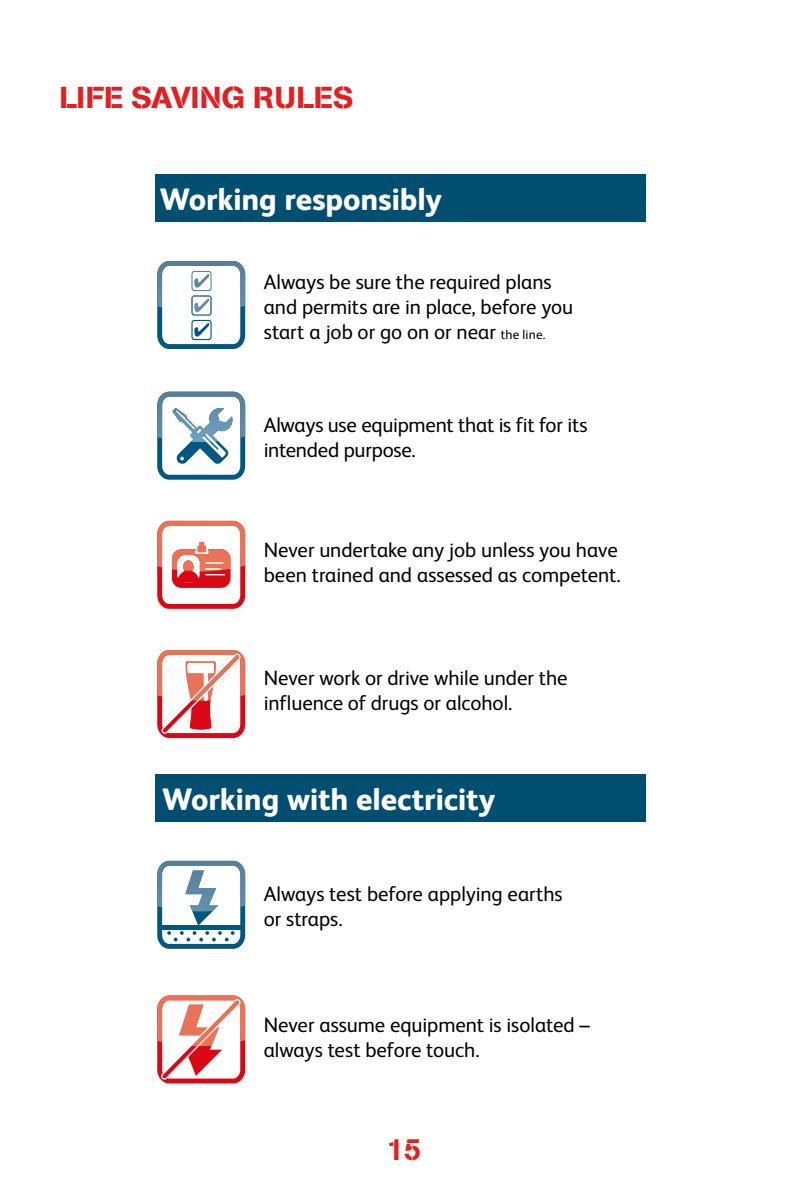
<style>
.page{position:relative;width:808px;height:1191px;background:#fff}
.page>*{position:absolute;margin:0;border:0;box-sizing:border-box;transform-origin:0 0}
.t1{font:800 30.9px "FS Albert";letter-spacing:-.005em;color:#fff}
.t2{font:30px "AG Book Stencil";color:#e32021;scale:1.05 1}
.t3{font:30px "AG Book Stencil";color:#e32021}
.t4{font:20.7px/24.9px "FS Albert";letter-spacing:-.005em;color:#000}
.s1{font-size:13.2px}
</style>
<div class="page">
<svg style="left:157px;top:392px;width:88px;height:88px"></svg>
<svg style="left:157px;top:650px;width:88px;height:88px"></svg>
<svg style="left:157px;top:861px;width:88px;height:87px"></svg>
<svg style="left:157px;top:995px;width:88px;height:88px"></svg>
<svg style="left:157px;top:261px;width:88px;height:88px"></svg>
<svg style="left:157px;top:521px;width:88px;height:88px"></svg>
<div style="left:155px;top:174px;width:491px;height:48px;background:#004f70"></div>
<div style="left:155px;top:774px;width:491px;height:48px;background:#004f70"></div>
<h2 class="t2" style="left:60px;top:79px;width:282px">LIFE SAVING RULES</h2>
<h1 class="t1" style="left:160px;top:181px;width:284px">Working responsibly</h1>
<p class="t4" style="left:264px;top:269px;width:311px">Always be sure the required plans and permits are in place, before you start a job or go on or near <span class="s1">the line.</span></p>
<p class="t4" style="left:264px;top:412px;width:325px">Always use equipment that is fit for its intended purpose.</p>
<p class="t4" style="left:264px;top:537px;width:359px">Never undertake any job unless you have been trained and assessed as competent.</p>
<p class="t4" style="left:264px;top:666px;width:305px">Never work or drive while under the influence of drugs or alcohol.</p>
<h1 class="t1" style="left:162px;top:781px;width:335px">Working with electricity</h1>
<p class="t4" style="left:264px;top:881px;width:300px">Always test before applying earths or straps.</p>
<p class="t4" style="left:264px;top:1012px;width:328px">Never assume equipment is isolated – always test before touch.</p>
<h2 class="t3" style="left:387px;top:1131px;width:35px">15</h2>
</div>
